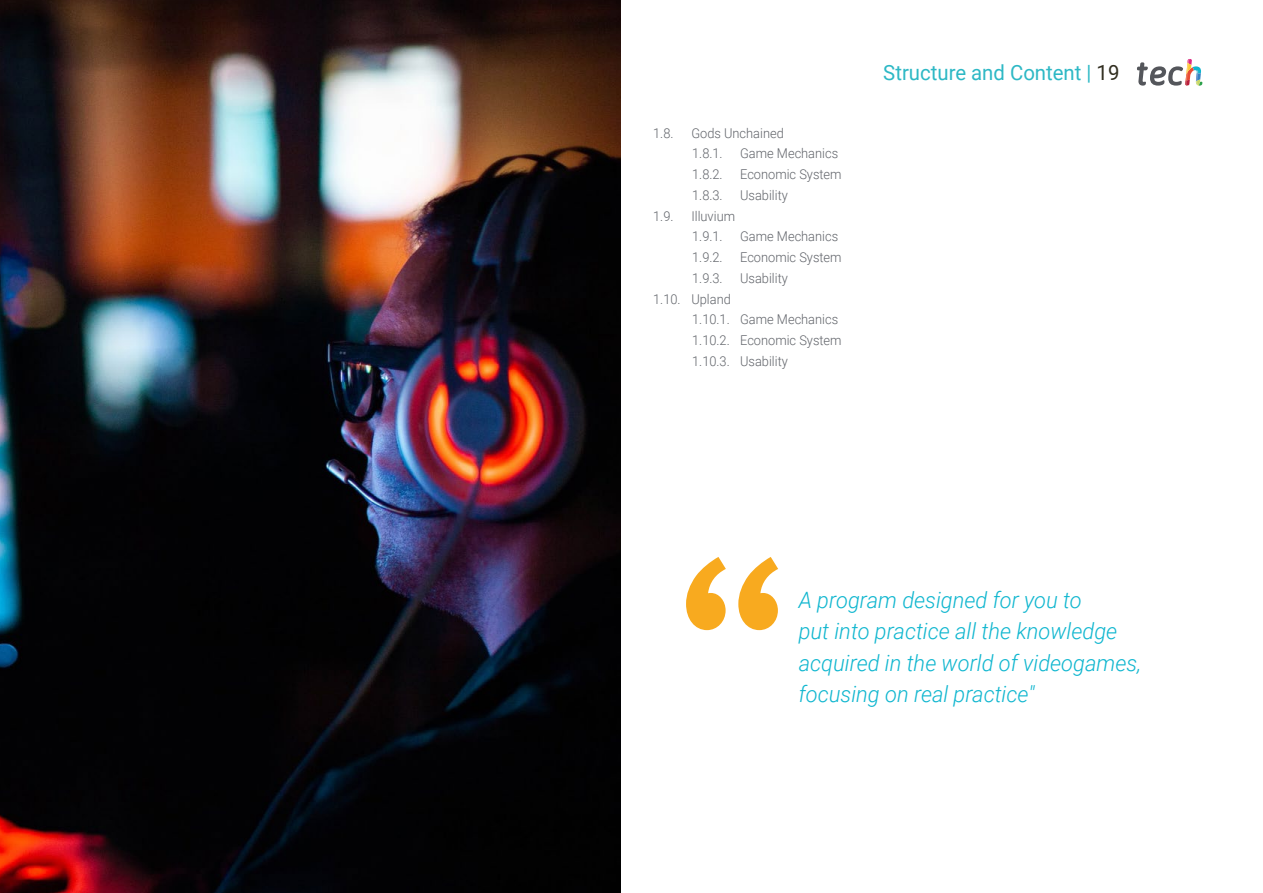
<style>
.page{position:relative;width:1263px;height:893px;background:#fff}
.page>*{position:absolute;margin:0;border:0;box-sizing:border-box;transform-origin:0 0}
.t1{font:italic 300 22.5px/31.5px "Roboto";color:#0fb6cf}
.t2{font:21px "Roboto";color:#2db8c5}
.t3{font:300 13.5px/20.7px "Roboto";color:#61646a;scale:.95 1}
.s1{color:#312e20}
</style>
<div class="page">
<svg style="left:1137px;top:59px;width:65px;height:27px"></svg>
<img style="left:0;top:0;width:621px;height:893px">
<svg style="left:686px;top:557px;width:92px;height:73px"></svg>
<p class="t3" style="left:653px;top:122px;width:23px">1.8.</p>
<p class="t3" style="left:691px;top:122px;width:99px">Gods Unchained<br>1.8.1.</p>
<p class="t3" style="left:740px;top:143px;width:105px">Game Mechanics</p>
<p class="t3" style="left:692px;top:164px;width:34px">1.8.2.</p>
<p class="t3" style="left:740px;top:164px;width:108px">Economic System</p>
<p class="t3" style="left:692px;top:184px;width:34px">1.8.3.</p>
<p class="t3" style="left:740px;top:184px;width:52px">Usability</p>
<p class="t3" style="left:653px;top:205px;width:23px">1.9.</p>
<p class="t3" style="left:691px;top:205px;width:47px">Illuvium<br>1.9.1.</p>
<p class="t3" style="left:740px;top:226px;width:105px">Game Mechanics</p>
<p class="t3" style="left:692px;top:247px;width:34px">1.9.2.</p>
<p class="t3" style="left:740px;top:247px;width:108px">Economic System</p>
<p class="t3" style="left:692px;top:267px;width:34px">1.9.3.</p>
<p class="t3" style="left:740px;top:267px;width:52px">Usability</p>
<p class="t3" style="left:692px;top:288px;width:159px;text-indent:-39px">1.10. Upland<br>1.10.1. Game Mechanics<br>1.10.2. Economic System<br>1.10.3. Usability</p>
<h2 class="t2" style="left:883px;top:57px;width:238px">Structure and Content | <span class="s1">19</span></h2>
<h1 class="t1" style="left:799px;top:583px;width:344px">A program designed for you to<br>put into practice all the knowledge acquired in the world of videogames, focusing on real practice"</h1>
</div>
